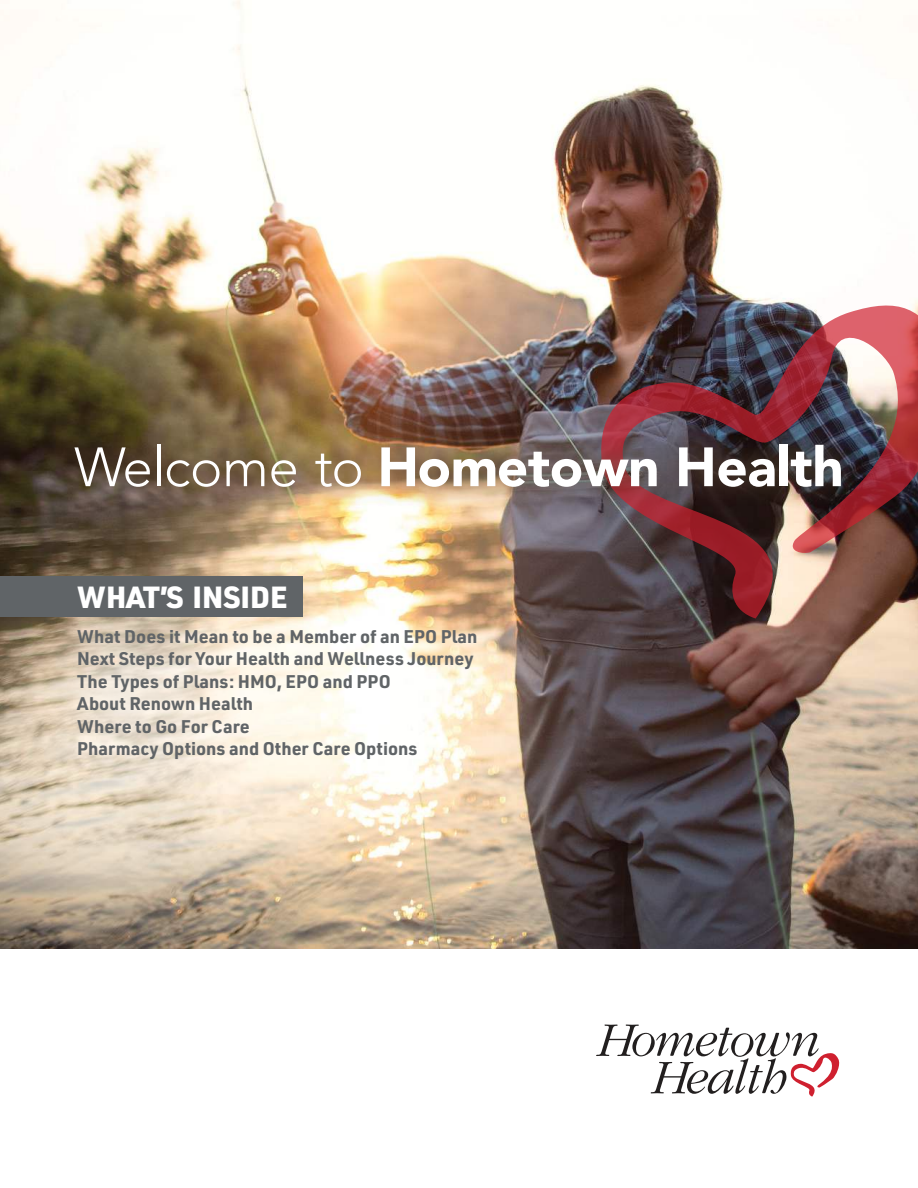
<style>
.page{position:relative;width:918px;height:1188px;background:#fff}
.page>*{position:absolute;margin:0;border:0;box-sizing:border-box;transform-origin:0 0}
.t1{font:900 54.75px "Avenir LT Std";letter-spacing:-.005em;color:#fff}
.t2{font:900 30px "URWDIN";color:#fff}
.t3{font:700 18px/22.5px "URWDIN";color:#606467}
.s1{font-weight:300}
</style>
<div class="page">
<img style="left:0;top:0;width:918px;height:948px">
<svg style="left:596px;top:1024px;width:244px;height:73px"></svg>
<img style="left:595px;top:296px;width:323px;height:323px">
<div style="left:52px;top:421px;width:813px;height:89px;background:#604f3b;opacity:.5"></div>
<div style="left:32px;top:583px;width:490px;height:222px;background:#fff;opacity:.75"></div>
<div style="left:0;top:577px;width:303px;height:40px;background:#606467"></div>
<h1 class="t1" style="left:74px;top:444px;width:771px"><span class="s1">Welcome to</span> Hometown Health</h1>
<h2 class="t2" style="left:77px;top:586px;width:212px">WHAT’S INSIDE</h2>
<p class="t3" style="left:77px;top:627px;width:402px">What Does it Mean to be a Member of an EPO Plan Next Steps for Your Health and Wellness Journey The Types of Plans: HMO, EPO and PPO<br>About Renown Health<br>Where to Go For Care<br>Pharmacy Options and Other Care Options</p>
</div>
